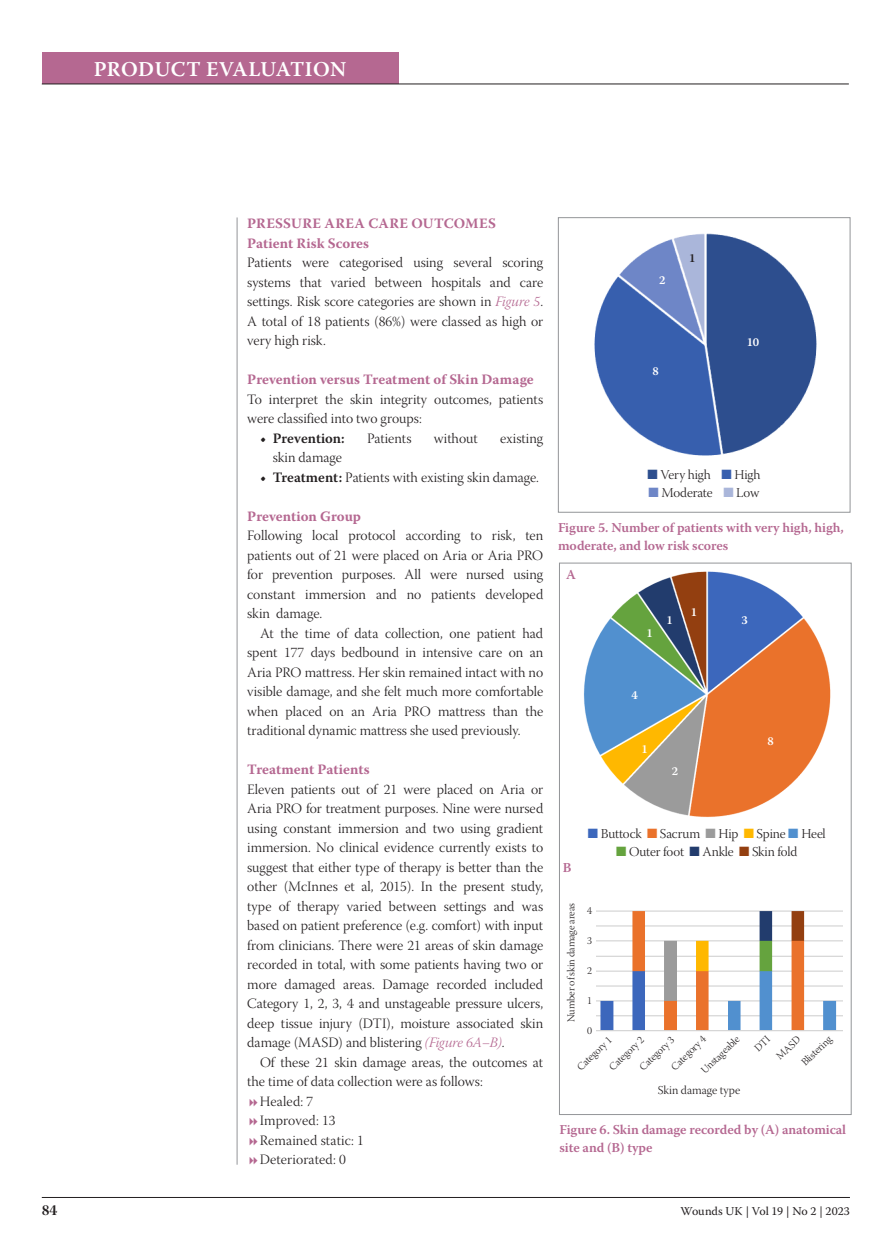
<style>
.page{position:relative;width:891px;height:1260px;background:#fff}
.page>*{position:absolute;margin:0;border:0;box-sizing:border-box;transform-origin:0 0}
.t1{font:600 21px "Warnock Pro";letter-spacing:.02em;color:#fff}
.t2{font:15px "Warnock Pro Bold Subh";color:#231f20}
.t3{font:14.25px/19.5px "Warnock Pro Light Subh";color:#231f20;text-align:justify}
.t4{font:700 14.25px/19.5px "Warnock Pro";color:#b56891}
.t5{font:600 14.25px "Warnock Pro";color:#231f20}
.t6{font:600 13.5px/18px "Warnock Pro";letter-spacing:-.01em;color:#b56891}
.t7{font:13.5px "Warnock Pro Light Subh";letter-spacing:-.01em;color:#231f20}
.t8{font:12px "Warnock Pro";letter-spacing:-.005em;color:#231f20}
.t9{font:12px "Warnock Pro Light Subh";color:#231f20}
.t10{font:600 12px "Warnock Pro";color:#fff}
.t11{font:600 12px "Warnock Pro";color:#231f20}
.t12{font:10.5px/22.2px "Warnock Pro Light Subh";letter-spacing:-.01em;color:#231f20}
.s1{font-family:"Warnock Pro Light It Subh";color:#b56891}
.s2{font-family:"Warnock Pro";font-weight:600}
.s3{color:#2d4e8e}
.s4{color:#375fae}
.s5{color:#6e86c7}
.s6{color:#aab6da}
.s7{color:#3c67bc}
.s8{color:#ea722b}
.s9{color:#9b9b9b}
.s10{color:#ffb800}
.s11{color:#5190cf}
.s12{color:#65a33e}
.s13{color:#223c6d}
.s14{color:#933f10}
</style>
<div class="page">
<hr style="left:42px;top:1197px;width:808px;height:1px;background:#231f20">
<div style="left:42px;top:53px;width:356px;height:31px;background:#b56891"></div>
<hr style="left:42px;top:84px;width:807px;height:1px;background:#231f20">
<hr style="left:237px;top:217px;width:1px;height:947px;background:#939598">
<img style="left:594px;top:233px;width:223px;height:223px">
<div style="left:558px;top:217px;width:292px;height:295px;border:1px solid #939598"></div>
<img style="left:584px;top:571px;width:247px;height:246px">
<div style="left:559px;top:563px;width:292px;height:551px;border:1px solid #939598"></div>
<img style="left:596px;top:910px;width:246px;height:122px">
<h1 class="t1" style="left:94px;top:56px;width:254px">PRODUCT EVALUATION</h1>
<p class="t4" style="left:247px;top:213px;width:250px">PRESSURE AREA CARE OUTCOMES<br>Patient Risk Scores</p>
<p class="t3" style="left:247px;top:254px;width:297px">Patients were categorised using several scoring systems that varied between hospitals and care settings. Risk score categories are shown in <span class="s1">Figure 5</span>.<br>A total of 18 patients (86%) were classed as high or very high risk.</p>
<p class="t4" style="left:247px;top:369px;width:288px">Prevention versus Treatment of Skin Damage</p>
<p class="t3" style="left:247px;top:391px;width:297px">To interpret the skin integrity outcomes, patients were classified into two groups:</p>
<p class="t5" style="left:260px;top:429px;width:86px">• Prevention:</p>
<p class="t3" style="left:367px;top:430px;width:46px">Patients</p>
<p class="t3" style="left:434px;top:430px;width:46px">without</p>
<p class="t3" style="left:500px;top:430px;width:44px">existing</p>
<p class="t3" style="left:273px;top:449px;width:71px">skin damage</p>
<p class="t3" style="left:260px;top:469px;width:281px"><span class="s2">• Treatment:</span> Patients with existing skin damage.</p>
<p class="t4" style="left:247px;top:506px;width:115px">Prevention Group</p>
<p class="t3" style="left:247px;top:527px;width:297px">Following local protocol according to risk, ten patients out of 21 were placed on Aria or Aria PRO for prevention purposes. All were nursed using constant immersion and no patients developed skin damage.</p>
<p class="t3" style="left:247px;top:625px;width:297px;text-indent:13px">At the time of data collection, one patient had spent 177 days bedbound in intensive care on an Aria PRO mattress. Her skin remained intact with no visible damage, and she felt much more comfortable when placed on an Aria PRO mattress than the traditional dynamic mattress she used previously.</p>
<p class="t4" style="left:247px;top:759px;width:124px">Treatment Patients</p>
<p class="t3" style="left:247px;top:781px;width:297px">Eleven patients out of 21 were placed on Aria or Aria PRO for treatment purposes. Nine were nursed using constant immersion and two using gradient immersion. No clinical evidence currently exists to suggest that either type of therapy is better than the other (McInnes et al, 2015). In the present study, type of therapy varied between settings and was based on patient preference (e.g. comfort) with input from clinicians. There were 21 areas of skin damage recorded in total, with some patients having two or more damaged areas. Damage recorded included Category 1, 2, 3, 4 and unstageable pressure ulcers, deep tissue injury (DTI), moisture associated skin damage (MASD) and blistering <span class="s1">(Figure 6A–B)</span>.</p>
<p class="t3" style="left:260px;top:1054px;width:285px">Of these 21 skin damage areas, the outcomes at</p>
<p class="t3" style="left:247px;top:1073px;width:237px">the time of data collection were as follows:</p>
<p class="t3" style="left:260px;top:1093px;width:55px">Healed: 7</p>
<p class="t3" style="left:260px;top:1112px;width:77px">Improved: 13</p>
<p class="t3" style="left:260px;top:1132px;width:106px">Remained static: 1</p>
<p class="t3" style="left:260px;top:1151px;width:88px">Deteriorated: 0</p>
<p class="t10" style="left:659px;top:272px;width:8px">2</p>
<p class="t11" style="left:689px;top:251px;width:8px">1</p>
<p class="t10" style="left:652px;top:363px;width:8px">8</p>
<p class="t10" style="left:746px;top:334px;width:14px">10</p>
<p class="t7" style="left:647px;top:467px;width:114px"><span class="s3">■</span> Very high <span class="s4">■</span> High</p>
<p class="t7" style="left:648px;top:485px;width:112px"><span class="s5">■</span> Moderate <span class="s6">■</span> Low</p>
<p class="t6" style="left:558px;top:518px;width:287px">Figure 5. Number of patients with very high, high, moderate, and low risk scores</p>
<p class="t6" style="left:566px;top:565px;width:11px">A</p>
<p class="t10" style="left:646px;top:626px;width:8px">1</p>
<p class="t10" style="left:666px;top:612px;width:8px">1</p>
<p class="t10" style="left:691px;top:604px;width:8px">1</p>
<p class="t10" style="left:741px;top:612px;width:8px">3</p>
<p class="t10" style="left:631px;top:687px;width:8px">4</p>
<p class="t10" style="left:641px;top:741px;width:8px">1</p>
<p class="t10" style="left:672px;top:764px;width:8px">2</p>
<p class="t10" style="left:767px;top:734px;width:8px">8</p>
<p class="t6" style="left:563px;top:858px;width:10px">B</p>
<p class="t7" style="left:588px;top:826px;width:239px"><span class="s7">■</span> Buttock <span class="s8">■</span> Sacrum <span class="s9">■</span> Hip <span class="s10">■</span> Spine <span class="s11">■</span> Heel</p>
<p class="t7" style="left:616px;top:844px;width:183px"><span class="s12">■</span> Outer foot <span class="s13">■</span> Ankle <span class="s14">■</span> Skin fold</p>
<p class="t12" style="left:561px;top:1022px;width:121px;rotate:-90deg">Number of skin damage areas</p>
<p class="t12" style="left:587px;top:900px;width:6px">4</p>
<p class="t12" style="left:587px;top:930px;width:6px">3</p>
<p class="t12" style="left:587px;top:960px;width:6px">2</p>
<p class="t12" style="left:587px;top:990px;width:6px">1</p>
<p class="t12" style="left:587px;top:1020px;width:6px">0</p>
<p class="t12" style="left:651px;top:1045px;width:45px;line-height:21.5px;text-indent:-23px;rotate:-44deg">Category 3<br>Category 4</p>
<p class="t12" style="left:696px;top:1064px;width:51px;rotate:-44deg">Unstageable</p>
<p class="t12" style="left:771px;top:1051px;width:31px;rotate:-44deg">MASD</p>
<p class="t12" style="left:796px;top:1056px;width:39px;rotate:-44deg">Blistering</p>
<p class="t12" style="left:588px;top:1045px;width:45px;text-indent:-23px;rotate:-44deg">Category 1<br>Category 2</p>
<p class="t9" style="left:657px;top:1084px;width:84px">Skin damage type</p>
<p class="t6" style="left:559px;top:1120px;width:288px">Figure 6. Skin damage recorded by (A) anatomical site and (B) type</p>
<p class="t2" style="left:42px;top:1201px;width:17px">84</p>
<p class="t8" style="left:680px;top:1203px;width:171px">Wounds UK | Vol 19 | No 2 | 2023</p>
</div>
